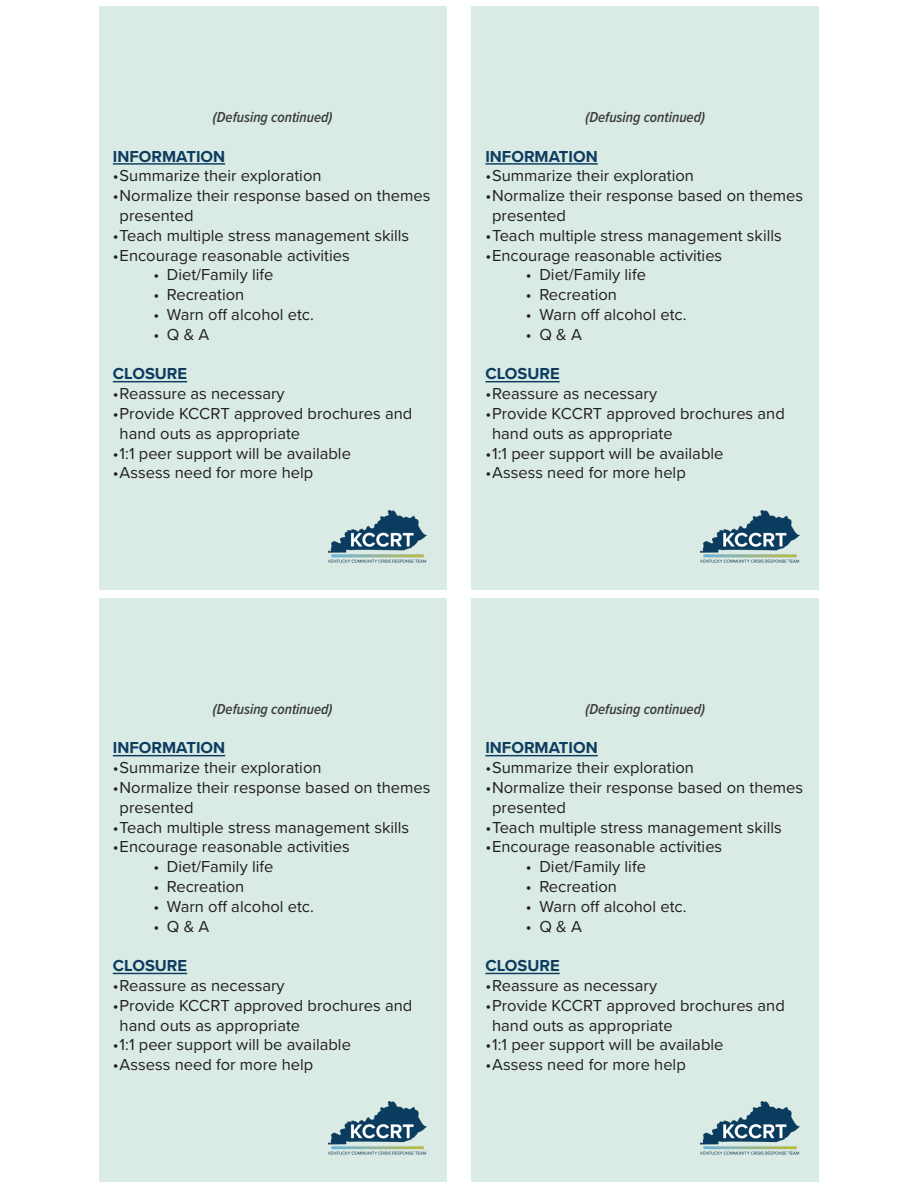
<style>
.page{position:relative;width:918px;height:1188px;background:#fff}
.page>*{position:absolute;margin:0;border:0;box-sizing:border-box;transform-origin:0 0}
.t1{font:16.5px/19.8px "Proxima Nova";color:#231f20}
.t2{font:700 16.5px "Proxima Nova";color:#0d3c60}
.t3{font:italic 600 15px "Proxima Nova Cond";color:#3c3c3d}
</style>
<div class="page">
<div style="left:99px;top:6px;width:347px;height:584px;background:#d9ebe4"></div>
<img style="left:328px;top:510px;width:99px;height:53px">
<hr style="left:113px;top:163px;width:112px;height:2px;background:#0d3c60">
<hr style="left:113px;top:381px;width:74px;height:1px;background:#0d3c60">
<div style="left:99px;top:598px;width:347px;height:584px;background:#d9ebe4"></div>
<img style="left:328px;top:1102px;width:99px;height:53px">
<hr style="left:113px;top:755px;width:112px;height:1px;background:#0d3c60">
<hr style="left:113px;top:973px;width:74px;height:1px;background:#0d3c60">
<div style="left:472px;top:6px;width:347px;height:584px;background:#d9ebe4"></div>
<img style="left:701px;top:510px;width:98px;height:53px">
<hr style="left:485px;top:163px;width:113px;height:2px;background:#0d3c60">
<hr style="left:485px;top:381px;width:75px;height:1px;background:#0d3c60">
<div style="left:472px;top:598px;width:347px;height:584px;background:#d9ebe4"></div>
<img style="left:701px;top:1102px;width:98px;height:53px">
<hr style="left:485px;top:755px;width:113px;height:1px;background:#0d3c60">
<hr style="left:485px;top:973px;width:75px;height:1px;background:#0d3c60">
<p class="t3" style="left:213px;top:106px;width:121px">(Defusing continued)</p>
<p class="t2" style="left:113px;top:144px;width:114px">INFORMATION</p>
<p class="t1" style="left:113px;top:165px;width:210px">•Summarize their exploration</p>
<p class="t1" style="left:120px;top:185px;width:312px;text-indent:-7px">•Normalize their response based on themes presented</p>
<p class="t1" style="left:113px;top:225px;width:298px">•Teach multiple stress management skills</p>
<p class="t1" style="left:113px;top:244px;width:238px">•Encourage reasonable activities</p>
<p class="t1" style="left:153px;top:264px;width:122px">• Diet/Family life</p>
<p class="t1" style="left:153px;top:284px;width:93px">• Recreation</p>
<p class="t1" style="left:153px;top:304px;width:162px">• Warn off alcohol etc.</p>
<p class="t1" style="left:153px;top:324px;width:58px">• Q &amp; A</p>
<p class="t2" style="left:113px;top:362px;width:76px">CLOSURE</p>
<p class="t1" style="left:113px;top:383px;width:173px">•Reassure as necessary</p>
<p class="t1" style="left:120px;top:403px;width:294px;text-indent:-7px">•Provide KCCRT approved brochures and hand outs as appropriate</p>
<p class="t1" style="left:113px;top:442px;width:240px">•1:1 peer support will be available</p>
<p class="t1" style="left:113px;top:462px;width:202px">•Assess need for more help</p>
<p class="t3" style="left:586px;top:106px;width:121px">(Defusing continued)</p>
<p class="t2" style="left:485px;top:144px;width:114px">INFORMATION</p>
<p class="t1" style="left:485px;top:165px;width:210px">•Summarize their exploration</p>
<p class="t1" style="left:492px;top:185px;width:312px;text-indent:-7px">•Normalize their response based on themes presented</p>
<p class="t1" style="left:485px;top:225px;width:298px">•Teach multiple stress management skills</p>
<p class="t1" style="left:485px;top:244px;width:238px">•Encourage reasonable activities</p>
<p class="t1" style="left:526px;top:264px;width:122px">• Diet/Family life</p>
<p class="t1" style="left:526px;top:284px;width:93px">• Recreation</p>
<p class="t1" style="left:526px;top:304px;width:162px">• Warn off alcohol etc.</p>
<p class="t1" style="left:526px;top:324px;width:58px">• Q &amp; A</p>
<p class="t2" style="left:485px;top:362px;width:76px">CLOSURE</p>
<p class="t1" style="left:485px;top:383px;width:173px">•Reassure as necessary</p>
<p class="t1" style="left:492px;top:403px;width:294px;text-indent:-7px">•Provide KCCRT approved brochures and hand outs as appropriate</p>
<p class="t1" style="left:485px;top:442px;width:240px">•1:1 peer support will be available</p>
<p class="t1" style="left:485px;top:462px;width:202px">•Assess need for more help</p>
<p class="t3" style="left:213px;top:698px;width:121px">(Defusing continued)</p>
<p class="t2" style="left:113px;top:736px;width:114px">INFORMATION</p>
<p class="t1" style="left:113px;top:757px;width:210px">•Summarize their exploration</p>
<p class="t1" style="left:120px;top:777px;width:312px;text-indent:-7px">•Normalize their response based on themes presented</p>
<p class="t1" style="left:113px;top:816px;width:298px">•Teach multiple stress management skills</p>
<p class="t1" style="left:113px;top:836px;width:238px">•Encourage reasonable activities</p>
<p class="t1" style="left:153px;top:856px;width:122px">• Diet/Family life</p>
<p class="t1" style="left:153px;top:876px;width:93px">• Recreation</p>
<p class="t1" style="left:153px;top:896px;width:162px">• Warn off alcohol etc.</p>
<p class="t1" style="left:153px;top:915px;width:58px">• Q &amp; A</p>
<p class="t2" style="left:113px;top:953px;width:76px">CLOSURE</p>
<p class="t1" style="left:113px;top:975px;width:173px">•Reassure as necessary</p>
<p class="t1" style="left:120px;top:995px;width:294px;text-indent:-7px">•Provide KCCRT approved brochures and hand outs as appropriate</p>
<p class="t1" style="left:113px;top:1034px;width:240px">•1:1 peer support will be available</p>
<p class="t1" style="left:113px;top:1054px;width:202px">•Assess need for more help</p>
<p class="t3" style="left:586px;top:698px;width:121px">(Defusing continued)</p>
<p class="t2" style="left:485px;top:736px;width:114px">INFORMATION</p>
<p class="t1" style="left:485px;top:757px;width:210px">•Summarize their exploration</p>
<p class="t1" style="left:492px;top:777px;width:312px;text-indent:-7px">•Normalize their response based on themes presented</p>
<p class="t1" style="left:485px;top:816px;width:298px">•Teach multiple stress management skills</p>
<p class="t1" style="left:485px;top:836px;width:238px">•Encourage reasonable activities</p>
<p class="t1" style="left:526px;top:856px;width:122px">• Diet/Family life</p>
<p class="t1" style="left:526px;top:876px;width:93px">• Recreation</p>
<p class="t1" style="left:526px;top:896px;width:162px">• Warn off alcohol etc.</p>
<p class="t1" style="left:526px;top:915px;width:58px">• Q &amp; A</p>
<p class="t2" style="left:485px;top:953px;width:76px">CLOSURE</p>
<p class="t1" style="left:485px;top:975px;width:173px">•Reassure as necessary</p>
<p class="t1" style="left:492px;top:995px;width:294px;text-indent:-7px">•Provide KCCRT approved brochures and hand outs as appropriate</p>
<p class="t1" style="left:485px;top:1034px;width:240px">•1:1 peer support will be available</p>
<p class="t1" style="left:485px;top:1054px;width:202px">•Assess need for more help</p>
</div>
